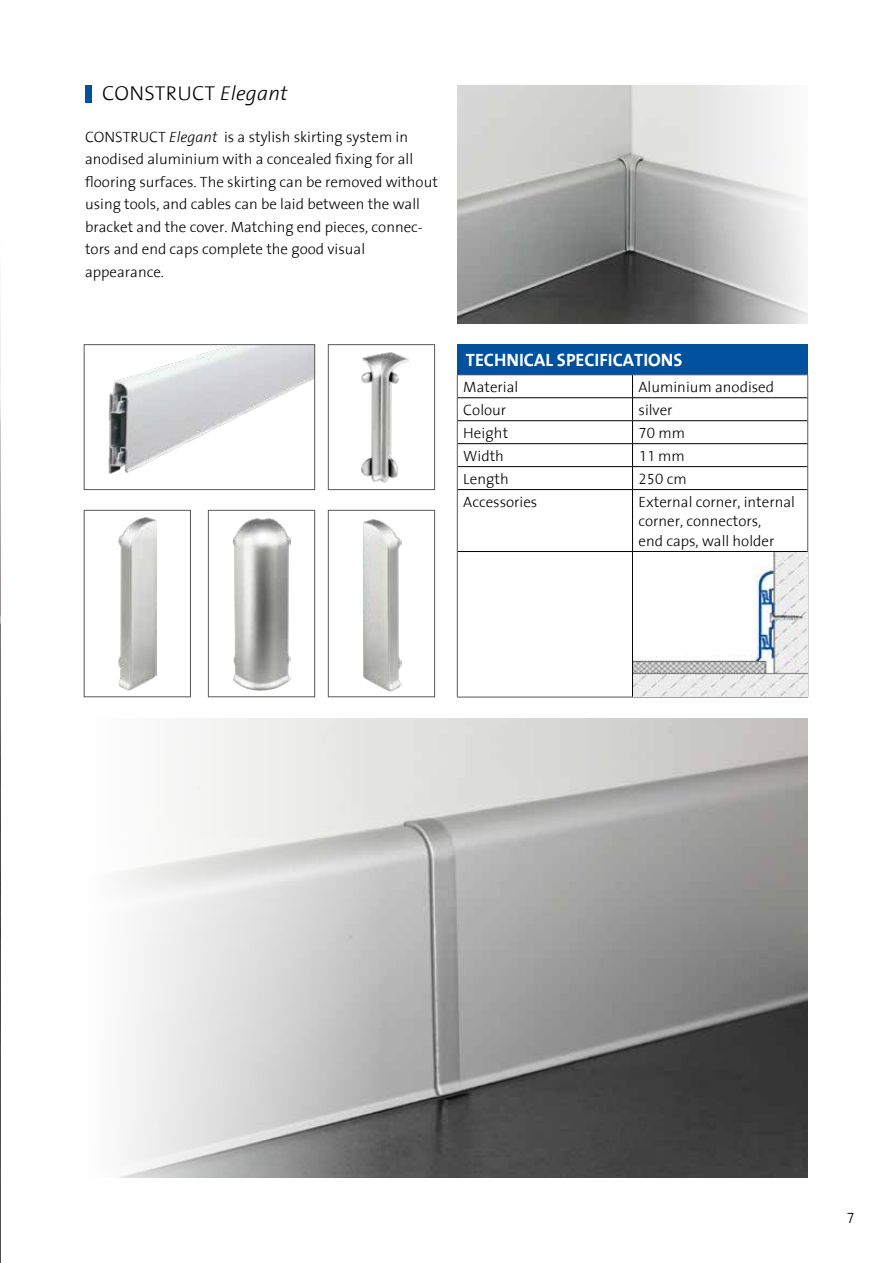
<style>
.page{position:relative;width:893px;height:1263px;background:#fff}
.page>*{position:absolute;margin:0;border:0;box-sizing:border-box;transform-origin:0 0}
.t1{font:300 20.25px "Dural The Sans";letter-spacing:.01em;color:#000}
.t2{font:700 18px "Dural The Sans";color:#fff}
.t3{font:300 15px/22.5px "Dural The Sans";color:#000}
.s1{font-style:italic}
</style>
<div class="page">
<div style="left:85px;top:85px;width:6px;height:18px;background:#00519e"></div>
<img style="left:457px;top:85px;width:351px;height:238px">
<div style="left:457px;top:345px;width:351px;height:30px;background:#00519e"></div>
<hr style="left:457px;top:397px;width:175px;height:1px;background:#000">
<hr style="left:457px;top:420px;width:175px;height:1px;background:#000">
<hr style="left:457px;top:443px;width:175px;height:1px;background:#000">
<hr style="left:457px;top:466px;width:175px;height:1px;background:#000">
<hr style="left:457px;top:489px;width:175px;height:1px;background:#000">
<hr style="left:457px;top:551px;width:175px;height:1px;background:#000">
<hr style="left:632px;top:551px;width:175px;height:1px;background:#000">
<hr style="left:632px;top:552px;width:1px;height:145px;background:#000">
<hr style="left:457px;top:375px;width:175px;height:1px;background:#58585a">
<svg style="left:457px;top:375px;width:1px;height:115px"></svg>
<svg style="left:632px;top:375px;width:176px;height:176px"></svg>
<hr style="left:457px;top:490px;width:1px;height:61px;background:#58585a">
<hr style="left:807px;top:490px;width:1px;height:61px;background:#58585a">
<hr style="left:457px;top:551px;width:1px;height:146px;background:#58585a">
<hr style="left:807px;top:551px;width:1px;height:146px;background:#58585a">
<hr style="left:457px;top:697px;width:175px;height:1px;background:#58585a">
<hr style="left:632px;top:697px;width:176px;height:1px;background:#58585a">
<img style="left:634px;top:552px;width:173px;height:144px">
<img style="left:118px;top:517px;width:39px;height:174px">
<div style="left:84px;top:510px;width:107px;height:187px;border:1px solid #58585a"></div>
<img style="left:363px;top:519px;width:39px;height:172px">
<div style="left:328px;top:510px;width:107px;height:187px;border:1px solid #58585a"></div>
<img style="left:361px;top:352px;width:47px;height:131px">
<div style="left:328px;top:344px;width:107px;height:146px;border:1px solid #58585a"></div>
<img style="left:108px;top:346px;width:205px;height:128px">
<div style="left:84px;top:344px;width:231px;height:146px;border:1px solid #58585a"></div>
<img style="left:232px;top:518px;width:58px;height:172px">
<div style="left:208px;top:510px;width:107px;height:187px;border:1px solid #58585a"></div>
<img style="left:117px;top:719px;width:691px;height:459px">
<img style="left:0;top:291px;width:1px;height:972px">
<h1 class="t1" style="left:102px;top:76px;width:187px">CONSTRUCT <span class="s1">Elegant</span></h1>
<p class="t3" style="left:85px;top:125px;width:354px">CONSTRUCT <span class="s1">Elegant</span> is a stylish skirting system in anodised aluminium with a concealed fixing for all flooring surfaces. The skirting can be removed without using tools, and cables can be laid between the wall bracket and the cover. Matching end pieces, connec&shy;tors and end caps complete the good visual appearance.</p>
<p class="t2" style="left:466px;top:345px;width:218px">TECHNICAL SPECIFICATIONS</p>
<p class="t3" style="left:463px;top:375px;width:57px">Material</p>
<p class="t3" style="left:638px;top:375px;width:137px">Aluminium anodised</p>
<p class="t3" style="left:463px;top:398px;width:44px">Colour</p>
<p class="t3" style="left:638px;top:398px;width:36px">silver</p>
<p class="t3" style="left:463px;top:421px;width:46px">Height</p>
<p class="t3" style="left:638px;top:421px;width:48px">70 mm</p>
<p class="t3" style="left:463px;top:444px;width:42px">Width</p>
<p class="t3" style="left:638px;top:444px;width:48px">11 mm</p>
<p class="t3" style="left:463px;top:467px;width:47px">Length</p>
<p class="t3" style="left:638px;top:467px;width:50px">250 cm</p>
<p class="t3" style="left:463px;top:490px;width:76px">Accessories</p>
<p class="t3" style="left:638px;top:491px;width:158px;line-height:19.5px">External corner, internal corner, connectors,<br>end caps, wall holder</p>
<p class="t3" style="left:846px;top:1206px;width:10px">7</p>
</div>
